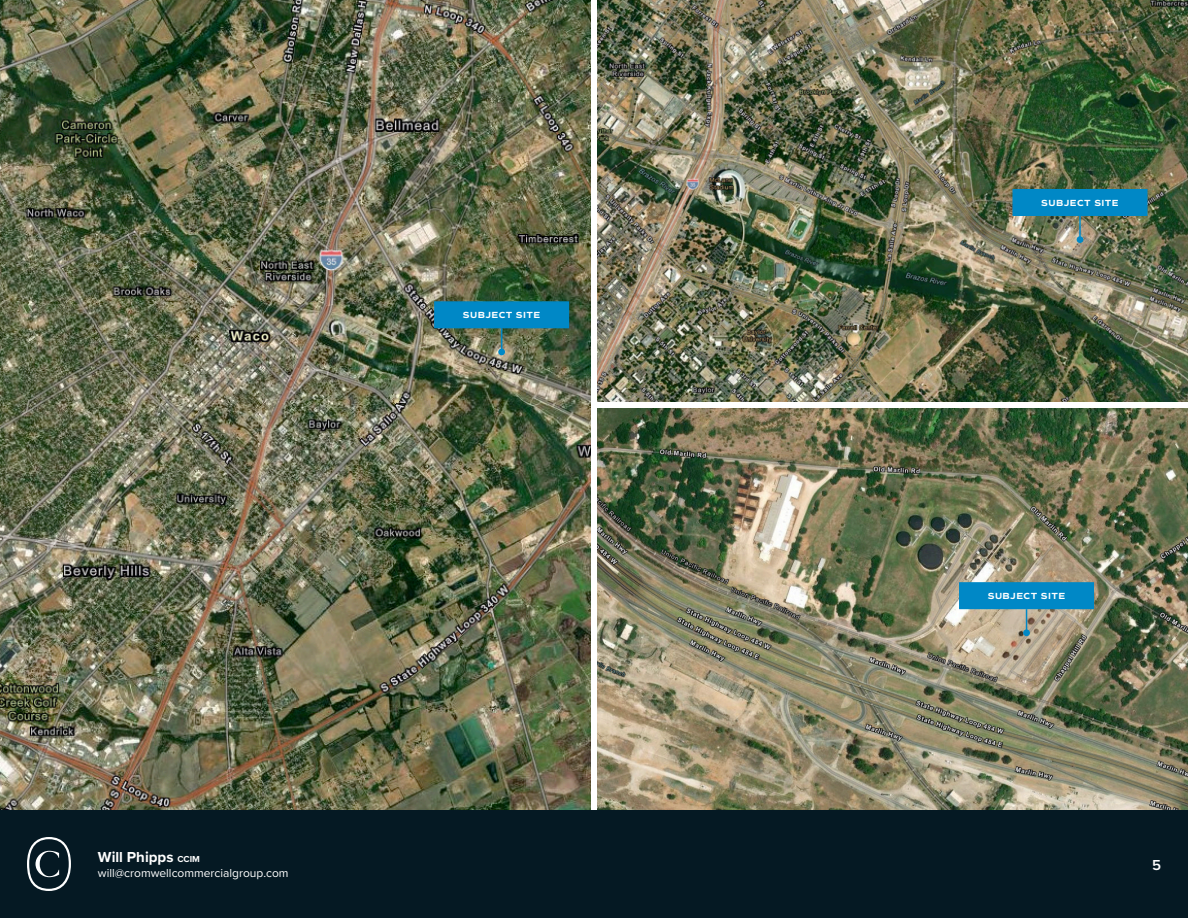
<style>
.page{position:relative;width:1188px;height:918px;background:#fff}
.page>*{position:absolute;margin:0;border:0;box-sizing:border-box;transform-origin:0 0}
.t1{font:700 15px "Proxima Nova";color:#fff}
.t2{font:600 15px "Proxima Nova";color:#fff}
.t3{font:12px "Proxima Nova";color:#fff}
.t4{font:700 9px "Commuters Sans";letter-spacing:.05em;color:#fff}
.s1{font-size:9px}
</style>
<div class="page">
<div style="left:0;top:810px;width:1188px;height:108px;background:#051923"></div>
<svg style="left:27px;top:837px;width:44px;height:54px"></svg>
<img style="left:0;top:0;width:590px;height:810px">
<img style="left:597px;top:0;width:591px;height:402px">
<img style="left:597px;top:408px;width:591px;height:402px">
<div style="left:434px;top:301px;width:135px;height:27px;background:#0088c6;border:2px solid #0088c6"></div>
<svg style="left:501px;top:328px;width:1px;height:21px"></svg>
<div style="left:498px;top:349px;width:7px;height:6px;background:#0088c6;border-radius:50%"></div>
<div style="left:1012px;top:189px;width:136px;height:27px;background:#0088c6"></div>
<hr style="left:1079px;top:216px;width:2px;height:24px;background:#0088c6">
<div style="left:1077px;top:236px;width:6px;height:7px;background:#0088c6;border-radius:50%"></div>
<div style="left:959px;top:582px;width:135px;height:27px;background:#0088c6;border:2px solid #0088c6"></div>
<svg style="left:1026px;top:609px;width:1px;height:20px"></svg>
<div style="left:1023px;top:629px;width:7px;height:7px;background:#0088c6;border-radius:50%"></div>
<p class="t4" style="left:463px;top:310px;width:79px">SUBJECT SITE</p>
<h1 class="t1" style="left:98px;top:846px;width:103px">Will Phipps <span class="s1">CCIM</span></h1>
<h2 class="t3" style="left:98px;top:864px;width:192px">will@cromwellcommercialgroup.com</h2>
<p class="t4" style="left:1041px;top:197px;width:79px">SUBJECT SITE</p>
<p class="t4" style="left:988px;top:591px;width:79px">SUBJECT SITE</p>
<h1 class="t2" style="left:1152px;top:854px;width:10px">5</h1>
</div>
